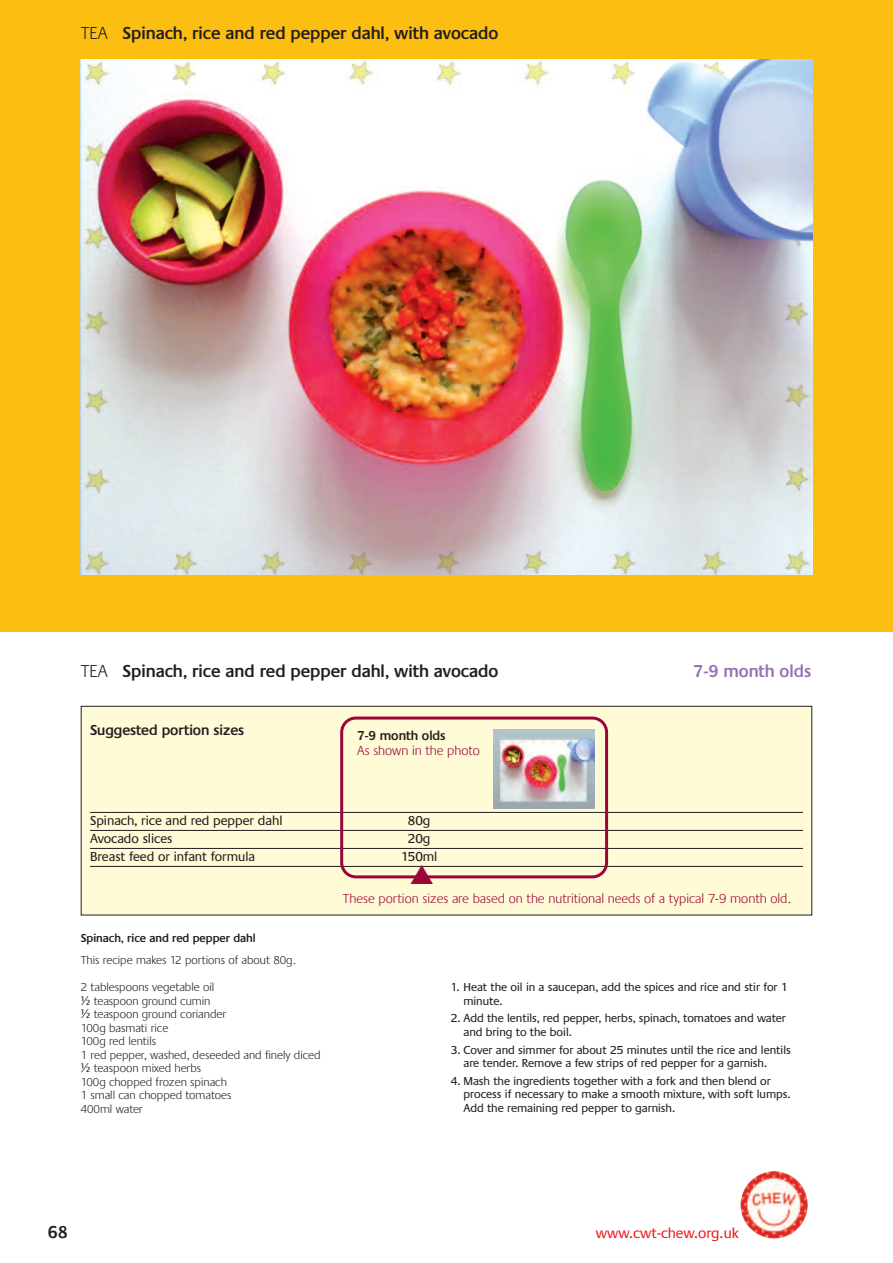
<style>
.page{position:relative;width:893px;height:1263px;background:#fff}
.page>*{position:absolute;margin:0;border:0;box-sizing:border-box;transform-origin:0 0}
.t1{font:600 18px "Praxis";color:#231f20}
.t2{font:600 18px "Praxis";color:#9672b2}
.t3{font:600 15px "Praxis";color:#231f20}
.t4{font:15px "Praxis";color:#ee1d23}
.t5{font:300 13.5px "Praxis";color:#9d053a}
.t6{font:13.5px/18px "Praxis";color:#231f20}
.t7{font:600 13.5px "Praxis";color:#231f20}
.t8{font:12px/13.5px "Praxis";color:#231f20}
.t9{font:300 12px/13.5px "Praxis";color:#231f20}
.t10{font:600 12px "Praxis";color:#231f20}
.s1{font-weight:300}
.s2{font-family:"Lucida Grande";font-weight:400}
</style>
<div class="page">
<div style="left:0;top:0;width:893px;height:631px;background:#fdbe12"></div>
<img style="left:81px;top:60px;width:731px;height:514px">
<div style="left:81px;top:706px;width:731px;height:209px;background:#fffbd6"></div>
<div style="left:81px;top:706px;width:731px;height:209px;border:1px solid #231f20"></div>
<hr style="left:90px;top:812px;width:713px;height:1px;background:#231f20">
<hr style="left:90px;top:830px;width:713px;height:1px;background:#231f20">
<hr style="left:90px;top:848px;width:713px;height:1px;background:#231f20">
<hr style="left:90px;top:866px;width:713px;height:1px;background:#231f20">
<img style="left:740px;top:1171px;width:68px;height:67px;border-radius:50%">
<svg style="left:340px;top:716px;width:268px;height:163px"></svg>
<h1 class="t1" style="left:81px;top:22px;width:419px"><span class="s1">TEA</span> Spinach, rice and red pepper dahl, with avocado</h1>
<h1 class="t1" style="left:81px;top:660px;width:419px"><span class="s1">TEA</span> Spinach, rice and red pepper dahl, with avocado</h1>
<p class="t3" style="left:90px;top:721px;width:156px">Suggested portion sizes</p>
<p class="t7" style="left:357px;top:727px;width:90px">7-9 month olds</p>
<p class="t5" style="left:357px;top:742px;width:124px">As shown in the photo</p>
<h1 class="t2" style="left:693px;top:660px;width:119px">7-9 month olds</h1>
<p class="t6" style="left:90px;top:811px;width:194px">Spinach, rice and red pepper dahl<br>Avocado slices<br>Breast feed or infant formula</p>
<p class="t6" style="left:401px;top:811px;width:38px;text-align:center">80g<br>20g<br>150ml</p>
<p class="t5" style="left:343px;top:890px;width:450px">These portion sizes are based on the nutritional needs of a typical 7-9 month old.</p>
<p class="t10" style="left:81px;top:931px;width:176px">Spinach, rice and red pepper dahl</p>
<p class="t9" style="left:81px;top:953px;width:217px">This recipe makes 12 portions of about 80g.</p>
<p class="t9" style="left:81px;top:980px;width:241px">2 tablespoons vegetable oil<br><span class="s2">½</span> teaspoon ground cumin<br><span class="s2">½</span> teaspoon ground coriander<br>100g basmati rice<br>100g red lentils<br>1 red pepper, washed, deseeded and finely diced <span class="s2">½</span> teaspoon mixed herbs<br>100g chopped frozen spinach<br>1 small can chopped tomatoes<br>400ml water</p>
<p class="t8" style="left:463px;top:980px;width:326px;text-indent:-13px">1. Heat the oil in a saucepan, add the spices and rice and stir for 1 minute.</p>
<p class="t8" style="left:463px;top:1011px;width:324px;text-indent:-13px">2. Add the lentils, red pepper, herbs, spinach, tomatoes and water and bring to the boil.</p>
<p class="t8" style="left:463px;top:1043px;width:329px;text-indent:-13px">3. Cover and simmer for about 25 minutes until the rice and lentils are tender. Remove a few strips of red pepper for a garnish.</p>
<p class="t8" style="left:463px;top:1074px;width:329px;text-indent:-13px">4. Mash the ingredients together with a fork and then blend or process if necessary to make a smooth mixture, with soft lumps.<br>Add the remaining red pepper to garnish.</p>
<h1 class="t1" style="left:48px;top:1221px;width:22px">68</h1>
<p class="t4" style="left:596px;top:1224px;width:144px">www.cwt-chew.org.uk</p>
</div>
